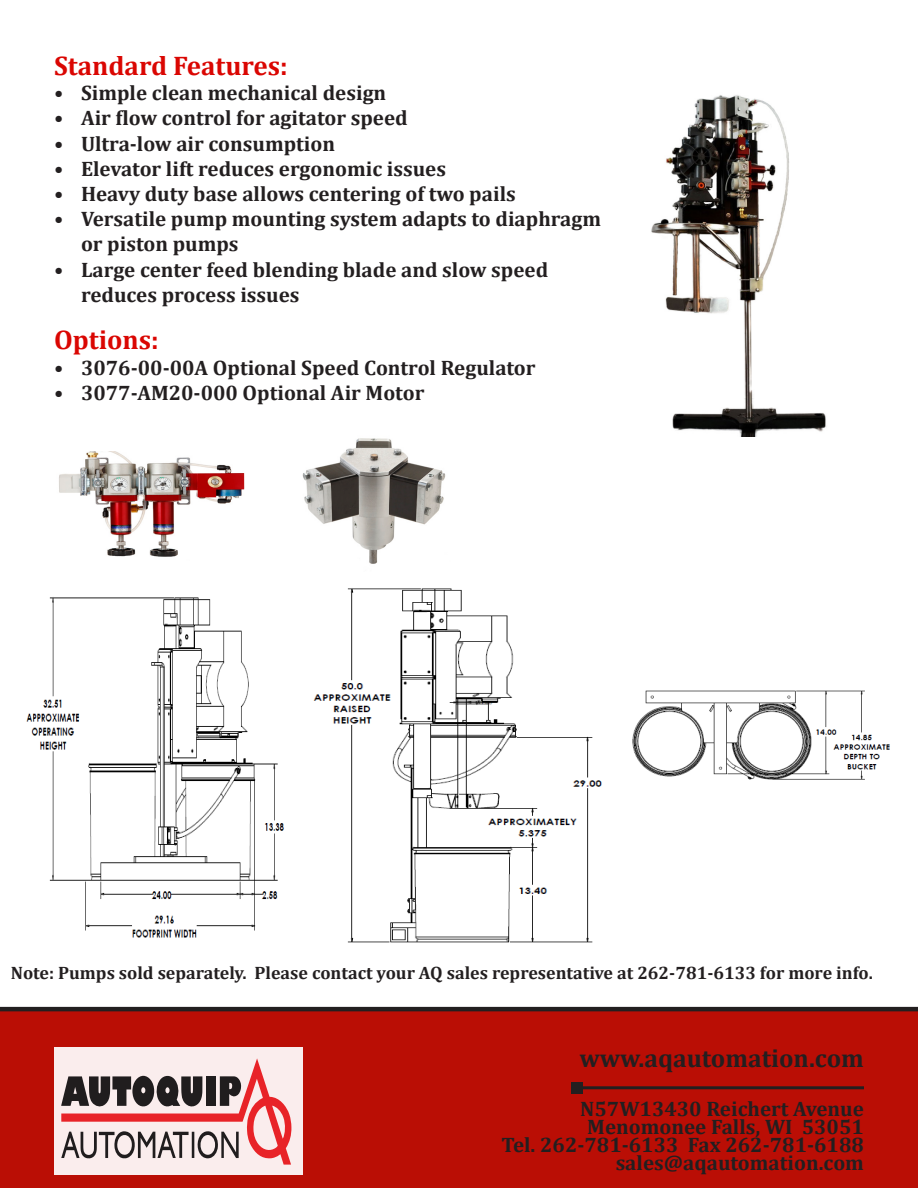
<style>
.page{position:relative;width:918px;height:1188px;background:#fff}
.page>*{position:absolute;margin:0;border:0;box-sizing:border-box;transform-origin:0 0}
.Paragraph_Style_1{font:700 27px "Cambria";color:#da0602}
.t1{font:700 25.5px "Cambria";color:#231f20}
.t2{font:700 21px/25.2px "Cambria";color:#231f20}
.t3{font:700 18px "Cambria";color:#231f20}
</style>
<div class="page">
<div style="left:0;top:1000px;width:918px;height:188px;background:#fff;opacity:.45"></div>
<div style="left:0;top:1010px;width:918px;height:178px;background:#ba0e05"></div>
<hr style="left:577px;top:1086px;width:287px;height:3px;background:#231f20">
<div style="left:571px;top:1082px;width:12px;height:12px;background:#231f20"></div>
<div style="left:54px;top:1048px;width:248px;height:127px;background:#faeded"></div>
<svg style="left:61px;top:1058px;width:231px;height:107px"></svg>
<hr style="left:0;top:1007px;width:918px;height:4px;background:#231f20">
<img style="left:59px;top:452px;width:186px;height:105px">
<img style="left:26px;top:597px;width:258px;height:341px">
<img style="left:313px;top:588px;width:289px;height:355px">
<img style="left:632px;top:690px;width:258px;height:90px">
<img style="left:302px;top:438px;width:144px;height:126px">
<img style="left:651px;top:95px;width:176px;height:342px">
<p class="Paragraph_Style_1" style="left:54px;top:47px;width:235px">Standard Features:</p>
<p class="t2" style="left:54px;top:80px;width:334px">• Simple clean mechanical design</p>
<p class="t2" style="left:54px;top:105px;width:355px">• Air flow control for agitator speed</p>
<p class="t2" style="left:54px;top:130px;width:283px">• Ultra-low air consumption</p>
<p class="t2" style="left:54px;top:155px;width:394px">• Elevator lift reduces ergonomic issues</p>
<p class="t2" style="left:54px;top:181px;width:463px">• Heavy duty base allows centering of two pails</p>
<p class="t2" style="left:81px;top:206px;width:522px;text-indent:-27px">• Versatile pump mounting system adapts to diaphragm or piston pumps</p>
<p class="t2" style="left:81px;top:256px;width:469px;text-indent:-27px">• Large center feed blending blade and slow speed reduces process issues</p>
<p class="Paragraph_Style_1" style="left:54px;top:321px;width:106px">Options:</p>
<p class="t2" style="left:54px;top:354px;width:483px">• 3076-00-00A Optional Speed Control Regulator</p>
<p class="t2" style="left:54px;top:379px;width:372px">• 3077-AM20-000 Optional Air Motor</p>
<p class="t3" style="left:11px;top:960px;width:864px">Note: Pumps sold separately. Please contact your AQ sales representative at 262-781-6133 for more info.</p>
<p class="t1" style="left:580px;top:1041px;width:286px">www.aqautomation.com</p>
<p class="t2" style="left:580px;top:1096px;width:285px">N57W13430 Reichert Avenue</p>
<p class="t2" style="left:587px;top:1114px;width:278px">Menomonee Falls, WI 53051</p>
<p class="t2" style="left:501px;top:1132px;width:364px">Tel. 262-781-6133 Fax 262-781-6188</p>
<p class="t2" style="left:616px;top:1150px;width:250px">sales@aqautomation.com</p>
</div>
